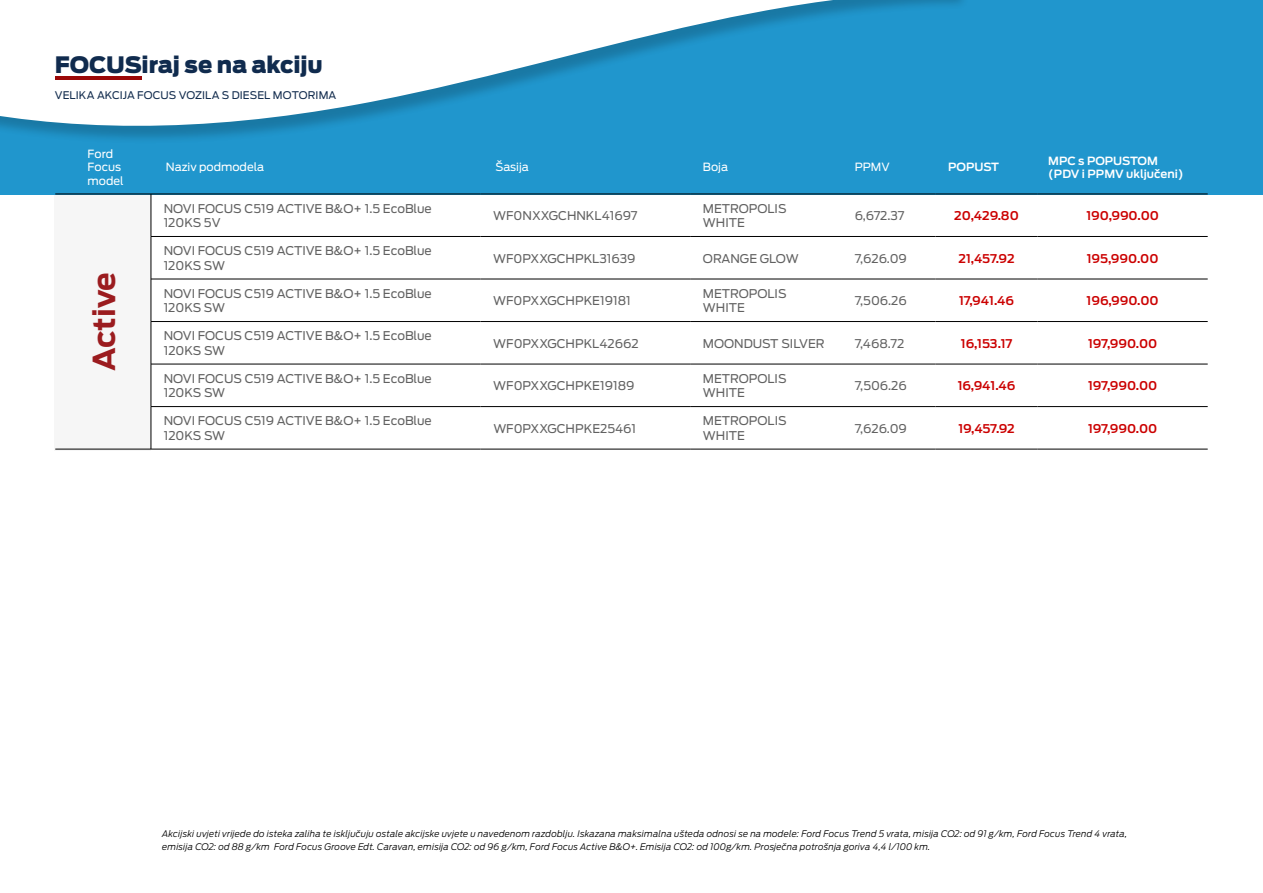
<style>
.page{position:relative;width:1263px;height:893px;background:#fff}
.page>*{position:absolute;margin:0;border:0;box-sizing:border-box;transform-origin:0 0}
.t1{font:700 30px "Ford Antenna";letter-spacing:-.01em;color:#9b1c1f}
.t2{font:900 22.5px "Ford Antenna";letter-spacing:-.01em;color:#102b4e}
.t3{font:12px/14.4px "Ford Antenna";color:#616161}
.t4{font:600 12px "Ford Antenna";color:#cb0000}
.t5{font:11.25px/13.5px "Ford Antenna";color:#fff}
.t6{font:600 11.25px/13.5px "Ford Antenna";color:#fff}
.t7{font:10.5px "Ford Antenna";letter-spacing:.005em;color:#112b4d}
.t8{font:italic 300 9px/13.5px "Ford Antenna";letter-spacing:.015em;color:#000}
</style>
<div class="page">
<div style="left:55px;top:72px;width:96px;height:379px;background:#f6f6f6"></div>
<div style="left:0;top:0;width:1263px;height:194px;background:#2096cd"></div>
<hr style="left:55px;top:194px;width:96px;height:1px;background:#000">
<hr style="left:151px;top:194px;width:329px;height:1px;background:#000">
<hr style="left:480px;top:194px;width:210px;height:1px;background:#000">
<hr style="left:690px;top:194px;width:152px;height:1px;background:#000">
<hr style="left:842px;top:194px;width:93px;height:1px;background:#000">
<hr style="left:935px;top:194px;width:102px;height:1px;background:#000">
<hr style="left:1037px;top:194px;width:171px;height:1px;background:#000">
<hr style="left:151px;top:236px;width:329px;height:1px;background:#000">
<hr style="left:480px;top:236px;width:210px;height:1px;background:#000">
<hr style="left:690px;top:236px;width:152px;height:1px;background:#000">
<hr style="left:842px;top:236px;width:93px;height:1px;background:#000">
<hr style="left:935px;top:236px;width:102px;height:1px;background:#000">
<hr style="left:1037px;top:236px;width:171px;height:1px;background:#000">
<hr style="left:151px;top:279px;width:329px;height:1px;background:#000">
<hr style="left:480px;top:279px;width:210px;height:1px;background:#000">
<hr style="left:690px;top:279px;width:152px;height:1px;background:#000">
<hr style="left:842px;top:279px;width:93px;height:1px;background:#000">
<hr style="left:935px;top:279px;width:102px;height:1px;background:#000">
<hr style="left:1037px;top:279px;width:171px;height:1px;background:#000">
<hr style="left:151px;top:321px;width:329px;height:1px;background:#000">
<hr style="left:480px;top:321px;width:210px;height:1px;background:#000">
<hr style="left:690px;top:321px;width:152px;height:1px;background:#000">
<hr style="left:842px;top:321px;width:93px;height:1px;background:#000">
<hr style="left:935px;top:321px;width:102px;height:1px;background:#000">
<hr style="left:1037px;top:321px;width:171px;height:1px;background:#000">
<hr style="left:151px;top:364px;width:329px;height:1px;background:#000">
<hr style="left:480px;top:364px;width:210px;height:1px;background:#000">
<hr style="left:690px;top:364px;width:152px;height:1px;background:#000">
<hr style="left:842px;top:364px;width:93px;height:1px;background:#000">
<hr style="left:935px;top:364px;width:102px;height:1px;background:#000">
<hr style="left:1037px;top:364px;width:171px;height:1px;background:#000">
<hr style="left:151px;top:406px;width:329px;height:1px;background:#000">
<hr style="left:480px;top:406px;width:210px;height:1px;background:#000">
<hr style="left:690px;top:406px;width:152px;height:1px;background:#000">
<hr style="left:842px;top:406px;width:93px;height:1px;background:#000">
<hr style="left:935px;top:406px;width:102px;height:1px;background:#000">
<hr style="left:1037px;top:406px;width:171px;height:1px;background:#000">
<hr style="left:151px;top:449px;width:329px;height:1px;background:#000">
<hr style="left:480px;top:449px;width:210px;height:1px;background:#000">
<hr style="left:690px;top:449px;width:152px;height:1px;background:#000">
<hr style="left:842px;top:449px;width:93px;height:1px;background:#000">
<hr style="left:935px;top:449px;width:102px;height:1px;background:#000">
<hr style="left:1037px;top:449px;width:171px;height:1px;background:#000">
<hr style="left:151px;top:194px;width:1px;height:42px;background:#000">
<hr style="left:151px;top:236px;width:1px;height:43px;background:#000">
<hr style="left:151px;top:279px;width:1px;height:43px;background:#000">
<hr style="left:151px;top:322px;width:1px;height:42px;background:#000">
<hr style="left:151px;top:364px;width:1px;height:43px;background:#000">
<hr style="left:151px;top:407px;width:1px;height:42px;background:#000">
<hr style="left:55px;top:449px;width:96px;height:1px;background:#000">
<div style="left:0;top:0;width:970px;height:145px;background:#000;opacity:.2"></div>
<svg style="left:0;top:0;width:951px;height:133px;fill:#fff"></svg>
<hr style="left:55px;top:77px;width:86px;height:3px;background:#9b0808">
<h2 class="t2" style="left:55px;top:44px;width:269px">FOCUSiraj se na akciju</h2>
<p class="t7" style="left:55px;top:86px;width:283px">VELIKA AKCIJA FOCUS VOZILA S DIESEL MOTORIMA</p>
<p class="t5" style="left:88px;top:146px;width:38px">Ford<br>Focus model</p>
<h1 class="t1" style="left:77px;top:371px;width:101px;rotate:-90deg">Active</h1>
<p class="t5" style="left:166px;top:159px;width:100px">Naziv podmodela</p>
<p class="t5" style="left:495px;top:159px;width:35px">Šasija</p>
<p class="t5" style="left:703px;top:159px;width:27px">Boja</p>
<p class="t5" style="left:855px;top:159px;width:36px">PPMV</p>
<p class="t6" style="left:948px;top:159px;width:52px">POPUST</p>
<p class="t6" style="left:1048px;top:152px;width:137px">MPC s POPUSTOM (PDV i PPMV uključeni)</p>
<p class="t3" style="left:164px;top:200px;width:269px">NOVI FOCUS C519 ACTIVE B&amp;O+ 1.5 EcoBlue<br>120KS 5V</p>
<p class="t3" style="left:493px;top:207px;width:146px">WF0NXXGCHNKL41697</p>
<p class="t3" style="left:703px;top:200px;width:85px">METROPOLIS<br>WHITE</p>
<p class="t3" style="left:855px;top:207px;width:51px">6,672.37</p>
<p class="t4" style="left:954px;top:205px;width:66px">20,429.80</p>
<p class="t4" style="left:1086px;top:205px;width:74px">190,990.00</p>
<p class="t3" style="left:164px;top:242px;width:269px">NOVI FOCUS C519 ACTIVE B&amp;O+ 1.5 EcoBlue<br>120KS SW</p>
<p class="t3" style="left:493px;top:250px;width:144px">WF0PXXGCHPKL31639</p>
<p class="t3" style="left:703px;top:250px;width:97px">ORANGE GLOW</p>
<p class="t3" style="left:855px;top:250px;width:54px">7,626.09</p>
<p class="t4" style="left:958px;top:247px;width:58px">21,457.92</p>
<p class="t4" style="left:1087px;top:247px;width:73px">195,990.00</p>
<p class="t3" style="left:164px;top:285px;width:269px">NOVI FOCUS C519 ACTIVE B&amp;O+ 1.5 EcoBlue<br>120KS SW</p>
<p class="t3" style="left:493px;top:292px;width:139px">WF0PXXGCHPKE19181</p>
<p class="t3" style="left:703px;top:285px;width:85px">METROPOLIS<br>WHITE</p>
<p class="t3" style="left:855px;top:292px;width:54px">7,506.26</p>
<p class="t4" style="left:959px;top:290px;width:57px">17,941.46</p>
<p class="t4" style="left:1086px;top:290px;width:74px">196,990.00</p>
<p class="t3" style="left:164px;top:327px;width:269px">NOVI FOCUS C519 ACTIVE B&amp;O+ 1.5 EcoBlue<br>120KS SW</p>
<p class="t3" style="left:493px;top:335px;width:147px">WF0PXXGCHPKL42662</p>
<p class="t3" style="left:703px;top:335px;width:123px">MOONDUST SILVER</p>
<p class="t3" style="left:855px;top:335px;width:51px">7,468.72</p>
<p class="t4" style="left:961px;top:333px;width:53px">16,153.17</p>
<p class="t4" style="left:1088px;top:333px;width:71px">197,990.00</p>
<p class="t3" style="left:164px;top:370px;width:269px">NOVI FOCUS C519 ACTIVE B&amp;O+ 1.5 EcoBlue<br>120KS SW</p>
<p class="t3" style="left:493px;top:377px;width:143px">WF0PXXGCHPKE19189</p>
<p class="t3" style="left:703px;top:370px;width:85px">METROPOLIS<br>WHITE</p>
<p class="t3" style="left:855px;top:377px;width:54px">7,506.26</p>
<p class="t4" style="left:958px;top:375px;width:59px">16,941.46</p>
<p class="t4" style="left:1088px;top:375px;width:71px">197,990.00</p>
<p class="t3" style="left:164px;top:412px;width:269px">NOVI FOCUS C519 ACTIVE B&amp;O+ 1.5 EcoBlue<br>120KS SW</p>
<p class="t3" style="left:493px;top:420px;width:144px">WF0PXXGCHPKE25461</p>
<p class="t3" style="left:703px;top:412px;width:85px">METROPOLIS<br>WHITE</p>
<p class="t3" style="left:855px;top:420px;width:54px">7,626.09</p>
<p class="t4" style="left:958px;top:418px;width:58px">19,457.92</p>
<p class="t4" style="left:1088px;top:418px;width:71px">197,990.00</p>
<p class="t8" style="left:162px;top:826px;width:966px">Akcijski uvjeti vrijede do isteka zaliha te isključuju ostale akcijske uvjete u navedenom razdoblju. Iskazana maksimalna ušteda odnosi se na modele: Ford Focus Trend 5 vrata, misija CO2: od 91 g/km, Ford Focus Trend 4 vrata, emisija CO2: od 88 g/km Ford Focus Groove Edt. Caravan, emisija CO2: od 96 g/km, Ford Focus Active B&amp;O+. Emisija CO2: od 100g/km. Prosječna potrošnja goriva 4,4 l/100 km.</p>
</div>
